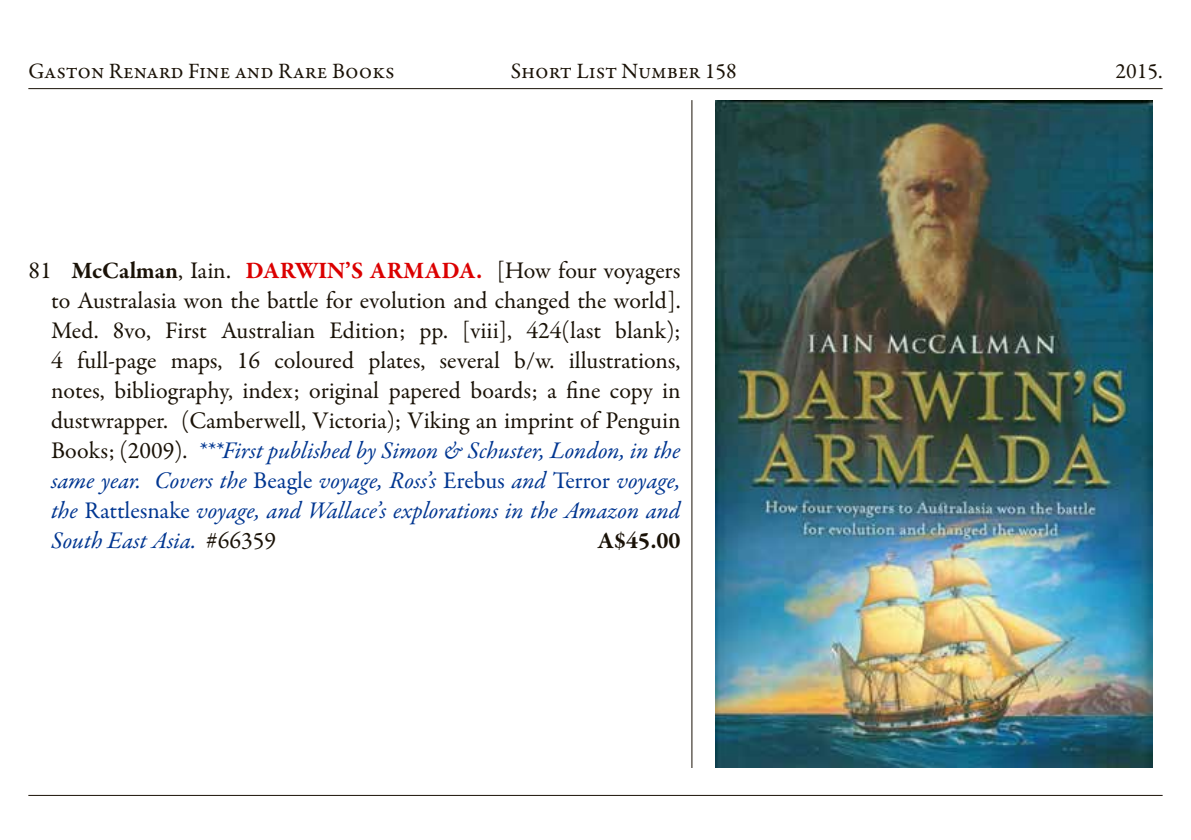
<style>
.page{position:relative;width:1191px;height:840px;background:#fff}
.page>*{position:absolute;margin:0;border:0;box-sizing:border-box;transform-origin:0 0}
.t1{font:24px/30px "Garamond Premr Pro";letter-spacing:-.005em;color:#1a1207;text-align:justify}
.t2{font:700 24px "Garamond Premr Pro";color:#1a1207}
.t3{font:22px "Garamond Premr Pro";color:#1a1207}
.s1{font-weight:700}
.s2{font-weight:700;color:#db0000}
.s3{font-style:italic;color:#003691}
.s4{color:#003691}
</style>
<div class="page">
<hr style="left:28px;top:88px;width:1134px;height:1px;background:#1a1207">
<hr style="left:28px;top:794px;width:1134px;height:1px;background:#1a1207">
<hr style="left:691px;top:100px;width:1px;height:667px;background:#1a1207">
<img style="left:716px;top:100px;width:436px;height:667px">
<p class="t3" style="left:28px;top:57px;width:368px">Gaston Renard Fine and Rare Books</p>
<p class="t3" style="left:511px;top:57px;width:228px">Short List Number 158</p>
<p class="t3" style="left:1115px;top:57px;width:49px">2015.</p>
<p class="t1" style="left:51px;top:255px;width:631px;text-indent:-23px">81 <span class="s1">McCalman</span>, Iain. <span class="s2">DARWIN’S ARMADA.</span> [How four voyagers to Australasia won the battle for evolution and changed the world].<br>Med. 8vo, First Australian Edition; pp. [viii], 424(last blank); 4 full-page maps, 16 coloured plates, several b/w. illustrations, notes, bibliography, index; original papered boards; a fine copy in dustwrapper. (Camberwell, Victoria); Viking an imprint of Penguin Books; (2009). <span class="s3">***First published by Simon &amp; Schuster, London, in the same year. Covers the</span> <span class="s4">Beagle</span> <span class="s3">voyage, Ross’s</span> <span class="s4">Erebus</span> <span class="s3">and</span> <span class="s4">Terror</span> <span class="s3">voyage, the</span> <span class="s4">Rattlesnake</span> <span class="s3">voyage, and Wallace’s explorations in the Amazon and South East Asia.</span> #66359</p>
<p class="t2" style="left:598px;top:525px;width:84px">A$45.00</p>
</div>
